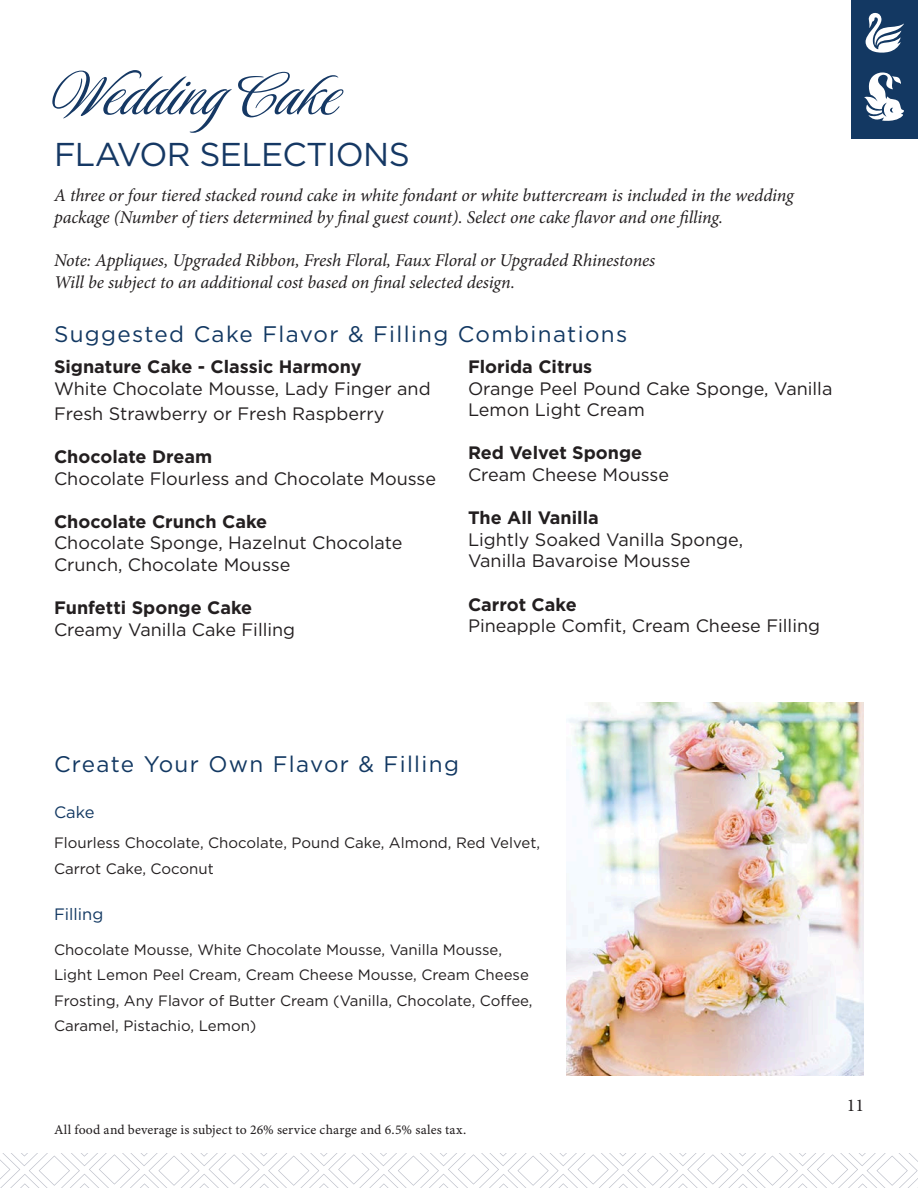
<style>
.page{position:relative;width:918px;height:1188px;background:#fff}
.page>*{position:absolute;margin:0;border:0;box-sizing:border-box;transform-origin:0 0}
.t1{font:75px "Luxurious Script";color:#153864}
.t2{font:33px "Gotham";letter-spacing:-.02em;color:#153864}
.t3{font:22.5px "Gotham";letter-spacing:.06em;color:#123862}
.t4{font:18px/21.6px "Gotham";color:#231f20}
.t5{font:italic 18px/21.6px "Minion Pro";letter-spacing:-.01em;color:#231f20}
.t6{font:700 18px "Gotham";color:#231f20}
.t7{font:18px "Minion Pro";color:#231f20}
.t8{font:16.5px "Gotham";color:#123862}
.t9{font:15px/25.5px "Gotham";color:#231f20}
.t10{font:13.5px "Minion Pro Capt";letter-spacing:.01em;color:#231f20}
</style>
<div class="page">
<svg style="left:0;top:1153px;width:918px;height:35px"></svg>
<div style="left:851px;top:0;width:67px;height:138px;background:#133862"></div>
<svg style="left:864px;top:72px;width:40px;height:49px"></svg>
<svg style="left:865px;top:13px;width:39px;height:40px"></svg>
<img style="left:567px;top:702px;width:297px;height:374px">
<h1 class="t1" style="left:54px;top:45px;width:287px">Wedding Cake</h1>
<h2 class="t2" style="left:54px;top:133px;width:357px">FLAVOR SELECTIONS</h2>
<p class="t5" style="left:54px;top:185px;width:741px">A three or four tiered stacked round cake in white fondant or white buttercream is included in the wedding package (Number of tiers determined by final guest count). Select one cake flavor and one filling.</p>
<p class="t5" style="left:54px;top:249px;width:603px">Note: Appliques, Upgraded Ribbon, Fresh Floral, Faux Floral or Upgraded Rhinestones<br>Will be subject to an additional cost based on final selected design.</p>
<p class="t3" style="left:54px;top:319px;width:575px">Suggested Cake Flavor &amp; Filling Combinations</p>
<p class="t6" style="left:54px;top:355px;width:309px">Signature Cake - Classic Harmony</p>
<p class="t4" style="left:54px;top:375px;width:378px;line-height:25.2px">White Chocolate Mousse, Lady Finger and<br>Fresh Strawberry or Fresh Raspberry</p>
<p class="t6" style="left:54px;top:445px;width:160px">Chocolate Dream</p>
<p class="t4" style="left:54px;top:467px;width:384px">Chocolate Flourless and Chocolate Mousse</p>
<p class="t6" style="left:54px;top:509px;width:215px">Chocolate Crunch Cake</p>
<p class="t4" style="left:54px;top:532px;width:350px">Chocolate Sponge, Hazelnut Chocolate<br>Crunch, Chocolate Mousse</p>
<p class="t6" style="left:54px;top:596px;width:200px">Funfetti Sponge Cake</p>
<p class="t4" style="left:54px;top:618px;width:243px">Creamy Vanilla Cake Filling</p>
<p class="t6" style="left:468px;top:355px;width:126px">Florida Citrus</p>
<p class="t4" style="left:468px;top:377px;width:366px">Orange Peel Pound Cake Sponge, Vanilla<br>Lemon Light Cream</p>
<p class="t6" style="left:468px;top:441px;width:176px">Red Velvet Sponge</p>
<p class="t4" style="left:468px;top:463px;width:203px">Cream Cheese Mousse</p>
<p class="t6" style="left:468px;top:506px;width:132px">The All Vanilla</p>
<p class="t4" style="left:468px;top:528px;width:277px">Lightly Soaked Vanilla Sponge,<br>Vanilla Bavaroise Mousse</p>
<p class="t6" style="left:468px;top:592px;width:110px">Carrot Cake</p>
<p class="t4" style="left:468px;top:615px;width:354px">Pineapple Comfit, Cream Cheese Filling</p>
<p class="t3" style="left:54px;top:749px;width:406px">Create Your Own Flavor &amp; Filling</p>
<p class="t8" style="left:54px;top:801px;width:42px">Cake</p>
<p class="t9" style="left:54px;top:830px;width:488px">Flourless Chocolate, Chocolate, Pound Cake, Almond, Red Velvet,<br>Carrot Cake, Coconut</p>
<p class="t8" style="left:54px;top:903px;width:51px">Filling</p>
<p class="t9" style="left:54px;top:936px;width:480px">Chocolate Mousse, White Chocolate Mousse, Vanilla Mousse, Light Lemon Peel Cream, Cream Cheese Mousse, Cream Cheese Frosting, Any Flavor of Butter Cream (Vanilla, Chocolate, Coffee, Caramel, Pistachio, Lemon)</p>
<p class="t10" style="left:54px;top:1122px;width:414px">All food and beverage is subject to 26% service charge and 6.5% sales tax.</p>
<p class="t7" style="left:847px;top:1094px;width:19px">11</p>
</div>
